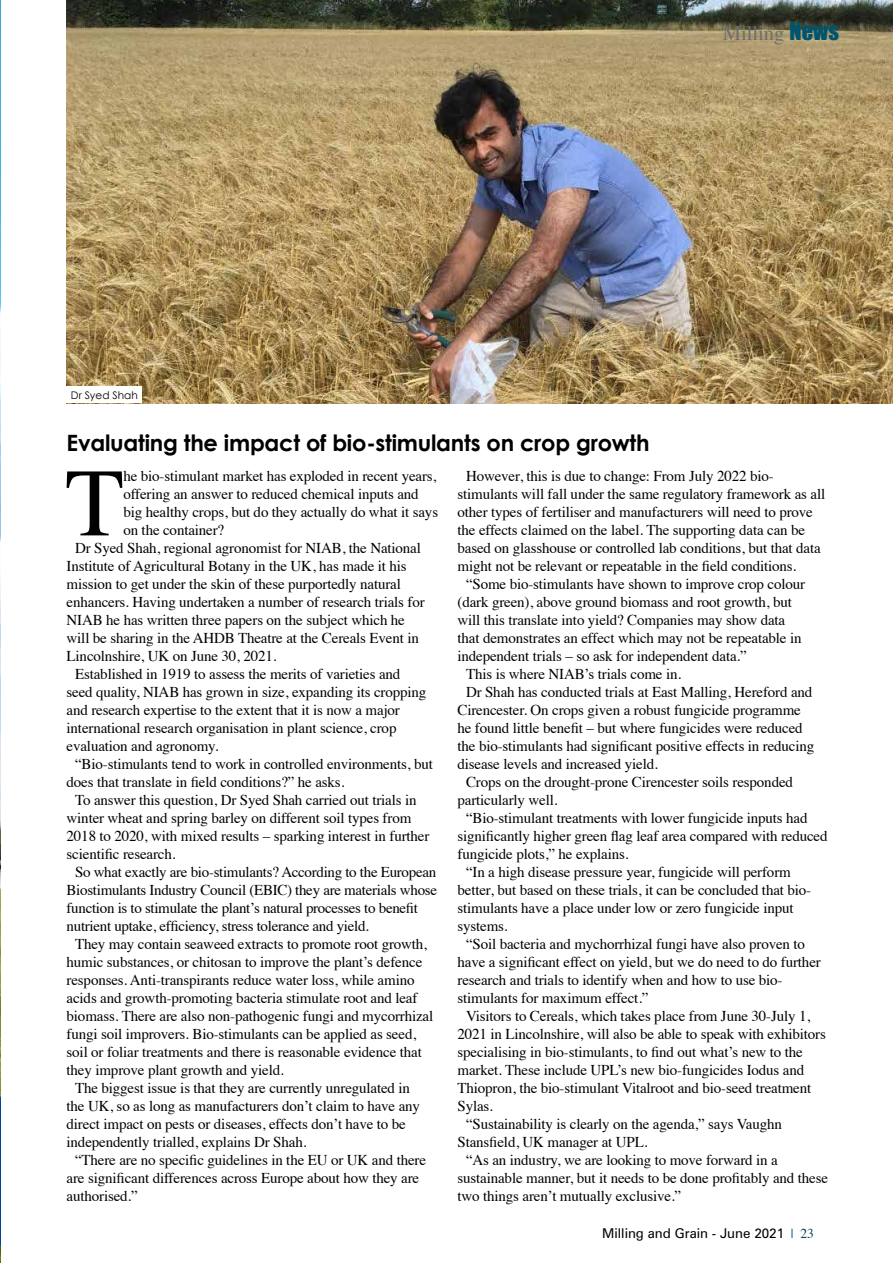
<style>
.page{position:relative;width:893px;height:1263px;background:#fff}
.page>*{position:absolute;margin:0;border:0;box-sizing:border-box;transform-origin:0 0}
.t1{font:96.6px "Times";color:#000}
.t2{font:700 22.5px "Century Gothic";letter-spacing:-.01em;color:#000}
.t3{font:20.55px "Times";color:#6e6e6e}
.t4{font:15px "Times";letter-spacing:-.01em;color:#000}
.t5{font:13.5px "Zurich BT";color:#000}
.t6{font:10.5px "Century Gothic";color:#000}
.s1{font-family:"Impact";font-size:22.5px;color:#00546e}
.s2{font-family:"Times";color:#00557e}
.s3{font-family:"Times";color:#004257}
</style>
<div class="page">
<img style="left:67px;top:0;width:826px;height:403px">
<div style="left:67px;top:387px;width:75px;height:16px;background:#fff"></div>
<img style="left:0;top:0;width:1px;height:1263px">
<p class="t6" style="left:71px;top:389px;width:68px">Dr Syed Shah</p>
<h3 class="t3" style="left:723px;top:13px;width:118px">Milling <span class="s1">News</span></h3>
<h2 class="t2" style="left:67px;top:428px;width:584px">Evaluating the impact of bio-stimulants on crop growth</h2>
<h1 class="t1" style="left:65px;top:413px;width:61px">T</h1>
<p class="t4" style="left:123px;top:462px;width:314px">he bio-stimulant market has exploded in recent years,</p>
<p class="t4" style="left:466px;top:462px;width:309px">However, this is due to change: From July 2022 bio-</p>
<p class="t4" style="left:457px;top:480px;width:369px">stimulants will fall under the same regulatory framework as all</p>
<p class="t4" style="left:457px;top:498px;width:357px">other types of fertiliser and manufacturers will need to prove</p>
<p class="t4" style="left:457px;top:516px;width:349px">the effects claimed on the label. The supporting data can be</p>
<p class="t4" style="left:457px;top:534px;width:365px">based on glasshouse or controlled lab conditions, but that data</p>
<p class="t4" style="left:457px;top:552px;width:340px">might not be relevant or repeatable in the field conditions.</p>
<p class="t4" style="left:466px;top:570px;width:341px">“Some bio-stimulants have shown to improve crop colour</p>
<p class="t4" style="left:457px;top:588px;width:336px">(dark green), above ground biomass and root growth, but</p>
<p class="t4" style="left:457px;top:606px;width:329px">will this translate into yield? Companies may show data</p>
<p class="t4" style="left:457px;top:624px;width:346px">that demonstrates an effect which may not be repeatable in</p>
<p class="t4" style="left:457px;top:642px;width:291px">independent trials – so ask for independent data.”</p>
<p class="t4" style="left:466px;top:660px;width:217px">This is where NIAB’s trials come in.</p>
<p class="t4" style="left:466px;top:678px;width:348px">Dr Shah has conducted trials at East Malling, Hereford and</p>
<p class="t4" style="left:457px;top:696px;width:345px">Cirencester. On crops given a robust fungicide programme</p>
<p class="t4" style="left:457px;top:714px;width:347px">he found little benefit – but where fungicides were reduced</p>
<p class="t4" style="left:457px;top:732px;width:358px">the bio-stimulants had significant positive effects in reducing</p>
<p class="t4" style="left:457px;top:750px;width:202px">disease levels and increased yield.</p>
<p class="t4" style="left:466px;top:768px;width:328px">Crops on the drought-prone Cirencester soils responded</p>
<p class="t4" style="left:457px;top:786px;width:101px">particularly well.</p>
<p class="t4" style="left:466px;top:804px;width:343px">“Bio-stimulant treatments with lower fungicide inputs had</p>
<p class="t4" style="left:457px;top:822px;width:372px">significantly higher green flag leaf area compared with reduced</p>
<p class="t4" style="left:457px;top:840px;width:173px">fungicide plots,” he explains.</p>
<p class="t4" style="left:466px;top:858px;width:326px">“In a high disease pressure year, fungicide will perform</p>
<p class="t4" style="left:457px;top:876px;width:355px">better, but based on these trials, it can be concluded that bio-</p>
<p class="t4" style="left:457px;top:894px;width:338px">stimulants have a place under low or zero fungicide input</p>
<p class="t4" style="left:457px;top:912px;width:52px">systems.</p>
<p class="t4" style="left:466px;top:930px;width:341px">“Soil bacteria and mychorrhizal fungi have also proven to</p>
<p class="t4" style="left:457px;top:948px;width:365px">have a significant effect on yield, but we do need to do further</p>
<p class="t4" style="left:457px;top:966px;width:327px">research and trials to identify when and how to use bio-</p>
<p class="t4" style="left:457px;top:984px;width:193px">stimulants for maximum effect.”</p>
<p class="t4" style="left:466px;top:1002px;width:346px">Visitors to Cereals, which takes place from June 30-July 1,</p>
<p class="t4" style="left:457px;top:1020px;width:370px">2021 in Lincolnshire, will also be able to speak with exhibitors</p>
<p class="t4" style="left:457px;top:1038px;width:347px">specialising in bio-stimulants, to find out what’s new to the</p>
<p class="t4" style="left:457px;top:1056px;width:348px">market. These include UPL’s new bio-fungicides Iodus and</p>
<p class="t4" style="left:457px;top:1074px;width:355px">Thiopron, the bio-stimulant Vitalroot and bio-seed treatment</p>
<p class="t4" style="left:457px;top:1092px;width:37px">Sylas.</p>
<p class="t4" style="left:466px;top:1110px;width:317px">“Sustainability is clearly on the agenda,” says Vaughn</p>
<p class="t4" style="left:457px;top:1128px;width:191px">Stansfield, UK manager at UPL.</p>
<p class="t4" style="left:466px;top:1146px;width:313px">“As an industry, we are looking to move forward in a</p>
<p class="t4" style="left:457px;top:1164px;width:372px">sustainable manner, but it needs to be done profitably and these</p>
<p class="t4" style="left:457px;top:1182px;width:225px">two things aren’t mutually exclusive.”</p>
<p class="t4" style="left:123px;top:480px;width:297px">offering an answer to reduced chemical inputs and</p>
<p class="t4" style="left:123px;top:498px;width:316px">big healthy crops, but do they actually do what it says</p>
<p class="t4" style="left:123px;top:516px;width:102px">on the container?</p>
<p class="t4" style="left:75px;top:534px;width:347px">Dr Syed Shah, regional agronomist for NIAB, the National</p>
<p class="t4" style="left:67px;top:552px;width:342px">Institute of Agricultural Botany in the UK, has made it his</p>
<p class="t4" style="left:67px;top:570px;width:336px">mission to get under the skin of these purportedly natural</p>
<p class="t4" style="left:67px;top:588px;width:360px">enhancers. Having undertaken a number of research trials for</p>
<p class="t4" style="left:67px;top:606px;width:340px">NIAB he has written three papers on the subject which he</p>
<p class="t4" style="left:67px;top:624px;width:354px">will be sharing in the AHDB Theatre at the Cereals Event in</p>
<p class="t4" style="left:67px;top:642px;width:212px">Lincolnshire, UK on June 30, 2021.</p>
<p class="t4" style="left:75px;top:660px;width:327px">Established in 1919 to assess the merits of varieties and</p>
<p class="t4" style="left:67px;top:678px;width:361px">seed quality, NIAB has grown in size, expanding its cropping</p>
<p class="t4" style="left:67px;top:696px;width:335px">and research expertise to the extent that it is now a major</p>
<p class="t4" style="left:67px;top:714px;width:331px">international research organisation in plant science, crop</p>
<p class="t4" style="left:67px;top:732px;width:153px">evaluation and agronomy.</p>
<p class="t4" style="left:75px;top:750px;width:359px">“Bio-stimulants tend to work in controlled environments, but</p>
<p class="t4" style="left:67px;top:768px;width:279px">does that translate in field conditions?” he asks.</p>
<p class="t4" style="left:75px;top:786px;width:343px">To answer this question, Dr Syed Shah carried out trials in</p>
<p class="t4" style="left:67px;top:804px;width:346px">winter wheat and spring barley on different soil types from</p>
<p class="t4" style="left:67px;top:822px;width:364px">2018 to 2020, with mixed results – sparking interest in further</p>
<p class="t4" style="left:67px;top:840px;width:110px">scientific research.</p>
<p class="t4" style="left:75px;top:858px;width:363px">So what exactly are bio-stimulants? According to the European</p>
<p class="t4" style="left:67px;top:876px;width:372px">Biostimulants Industry Council (EBIC) they are materials whose</p>
<p class="t4" style="left:67px;top:894px;width:353px">function is to stimulate the plant’s natural processes to benefit</p>
<p class="t4" style="left:67px;top:912px;width:304px">nutrient uptake, efficiency, stress tolerance and yield.</p>
<p class="t4" style="left:75px;top:930px;width:353px">They may contain seaweed extracts to promote root growth,</p>
<p class="t4" style="left:67px;top:948px;width:357px">humic substances, or chitosan to improve the plant’s defence</p>
<p class="t4" style="left:67px;top:966px;width:349px">responses. Anti-transpirants reduce water loss, while amino</p>
<p class="t4" style="left:67px;top:984px;width:352px">acids and growth-promoting bacteria stimulate root and leaf</p>
<p class="t4" style="left:67px;top:1002px;width:368px">biomass. There are also non-pathogenic fungi and mycorrhizal</p>
<p class="t4" style="left:67px;top:1020px;width:351px">fungi soil improvers. Bio-stimulants can be applied as seed,</p>
<p class="t4" style="left:67px;top:1038px;width:357px">soil or foliar treatments and there is reasonable evidence that</p>
<p class="t4" style="left:67px;top:1056px;width:219px">they improve plant growth and yield.</p>
<p class="t4" style="left:75px;top:1074px;width:336px">The biggest issue is that they are currently unregulated in</p>
<p class="t4" style="left:67px;top:1092px;width:355px">the UK, so as long as manufacturers don’t claim to have any</p>
<p class="t4" style="left:67px;top:1110px;width:341px">direct impact on pests or diseases, effects don’t have to be</p>
<p class="t4" style="left:67px;top:1128px;width:241px">independently trialled, explains Dr Shah.</p>
<p class="t4" style="left:75px;top:1146px;width:352px">“There are no specific guidelines in the EU or UK and there</p>
<p class="t4" style="left:67px;top:1164px;width:354px">are significant differences across Europe about how they are</p>
<p class="t4" style="left:67px;top:1182px;width:73px">authorised.”</p>
<p class="t5" style="left:602px;top:1225px;width:213px">Milling and Grain - June 2021 <span class="s2">|</span> <span class="s3">23</span></p>
</div>
